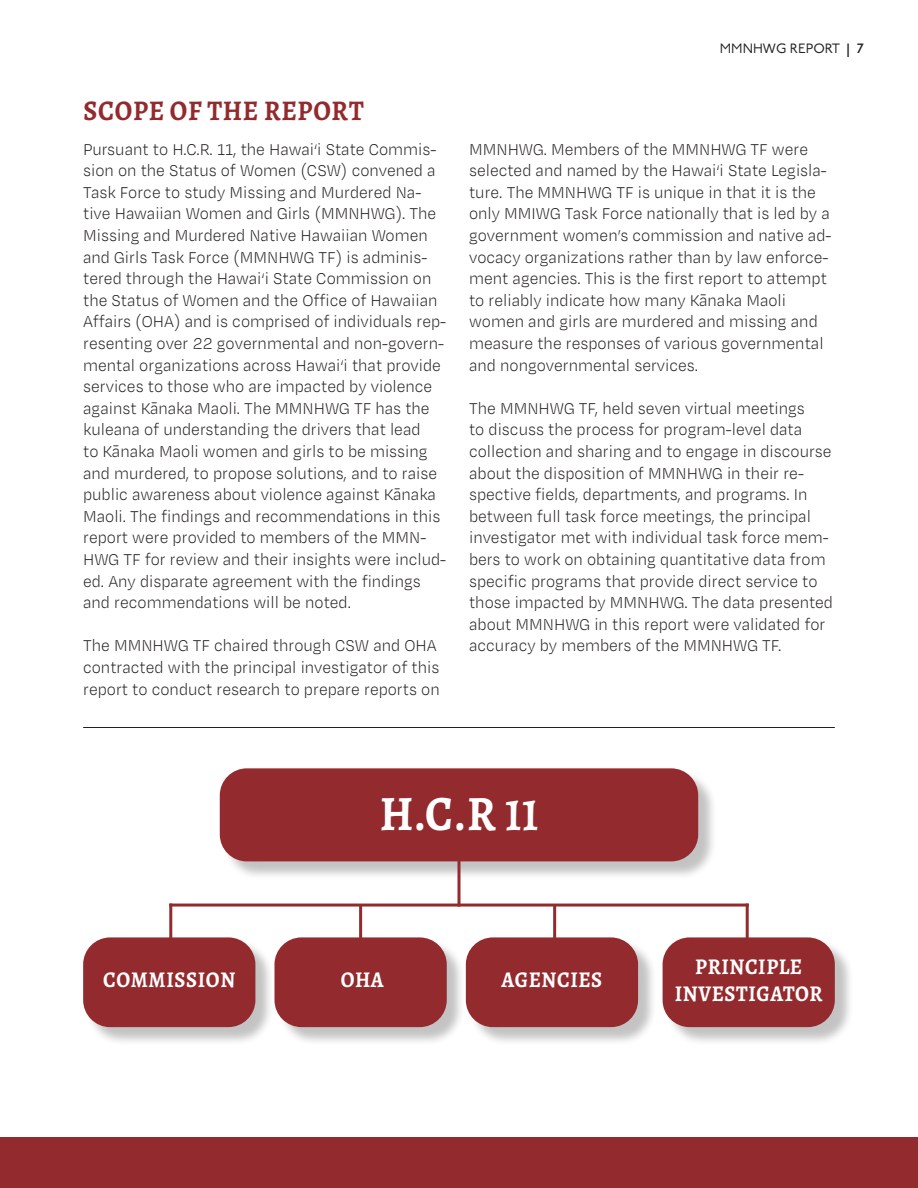
<style>
.page{position:relative;width:918px;height:1188px;background:#fff}
.page>*{position:absolute;margin:0;border:0;box-sizing:border-box;transform-origin:0 0}
.t1{font:700 49.5px "Alegreya SC";color:#fff;scale:.91 1}
.t2{font:700 28.5px "Alegreya SC";letter-spacing:.03em;color:#932a2d;scale:.91 1}
.t3{font:700 22.5px "Alegreya SC";letter-spacing:.03em;color:#fff;scale:.91 1}
.Body_Paragraph{font:300 18px/21.6px "Degular Text";color:#231f20;scale:.91 1}
.t4{font:13.5px "P22 Underground";color:#231f20}
.s1{font-weight:500}
</style>
<div class="page">
<div style="left:0;top:1137px;width:918px;height:51px;background:#932a2d"></div>
<div style="left:222px;top:771px;width:495px;height:109px;background:#231f20;opacity:.27"></div>
<div style="left:220px;top:768px;width:478px;height:93px;background:#932a2d;border-radius:27px"></div>
<div style="left:85px;top:940px;width:189px;height:106px;background:#231f20;opacity:.27"></div>
<div style="left:83px;top:937px;width:172px;height:90px;background:#932a2d;border-radius:27px"></div>
<div style="left:277px;top:940px;width:189px;height:106px;background:#231f20;opacity:.27"></div>
<div style="left:274px;top:937px;width:173px;height:90px;background:#932a2d;border-radius:27px"></div>
<div style="left:468px;top:940px;width:189px;height:106px;background:#231f20;opacity:.27"></div>
<div style="left:466px;top:937px;width:172px;height:90px;background:#932a2d;border-radius:27px"></div>
<div style="left:665px;top:940px;width:189px;height:106px;background:#231f20;opacity:.27"></div>
<div style="left:663px;top:937px;width:172px;height:90px;background:#932a2d;border-radius:27px"></div>
<hr style="left:169px;top:904px;width:580px;height:3px;background:#932a2d">
<hr style="left:83px;top:727px;width:752px;height:1px;background:#231f20">
<hr style="left:169px;top:904px;width:3px;height:36px;background:#932a2d">
<hr style="left:359px;top:905px;width:3px;height:37px;background:#932a2d">
<hr style="left:553px;top:905px;width:3px;height:37px;background:#932a2d">
<hr style="left:746px;top:904px;width:3px;height:36px;background:#932a2d">
<hr style="left:458px;top:858px;width:2px;height:49px;background:#932a2d">
<p class="t2" style="left:83px;top:89px;width:310px">SCOPE OF THE REPORT</p>
<p class="Body_Paragraph" style="left:83px;top:138px;width:400px">Pursuant to H.C.R. 11, the Hawai‘i State Commis&shy;sion on the Status of Women (CSW) convened a Task Force to study Missing and Murdered Na&shy;tive Hawaiian Women and Girls (MMNHWG). The Missing and Murdered Native Hawaiian Women and Girls Task Force (MMNHWG TF) is adminis&shy;tered through the Hawai‘i State Commission on the Status of Women and the Office of Hawaiian Affairs (OHA) and is comprised of individuals rep&shy;resenting over 22 governmental and non-govern&shy;mental organizations across Hawai‘i that provide services to those who are impacted by violence against Kānaka Maoli. The MMNHWG TF has the kuleana of understanding the drivers that lead<br>to Kānaka Maoli women and girls to be missing and murdered, to propose solutions, and to raise public awareness about violence against Kānaka Maoli. The findings and recommendations in this report were provided to members of the MMN-HWG TF for review and their insights were includ&shy;ed. Any disparate agreement with the findings and recommendations will be noted.</p>
<p class="Body_Paragraph" style="left:83px;top:634px;width:393px">The MMNHWG TF chaired through CSW and OHA contracted with the principal investigator of this report to conduct research to prepare reports on</p>
<p class="t4" style="left:720px;top:41px;width:146px">MMNHWG REPORT <span class="s1">| 7</span></p>
<p class="Body_Paragraph" style="left:469px;top:138px;width:400px">MMNHWG. Members of the MMNHWG TF were selected and named by the Hawai‘i State Legisla&shy;ture. The MMNHWG TF is unique in that it is the only MMIWG Task Force nationally that is led by a government women’s commission and native ad&shy;vocacy organizations rather than by law enforce&shy;ment agencies. This is the first report to attempt to reliably indicate how many Kānaka Maoli women and girls are murdered and missing and measure the responses of various governmental and nongovernmental services.</p>
<p class="Body_Paragraph" style="left:469px;top:397px;width:401px">The MMNHWG TF, held seven virtual meetings<br>to discuss the process for program-level data collection and sharing and to engage in discourse about the disposition of MMNHWG in their re&shy;spective fields, departments, and programs. In between full task force meetings, the principal investigator met with individual task force mem&shy;bers to work on obtaining quantitative data from specific programs that provide direct service to those impacted by MMNHWG. The data presented about MMNHWG in this report were validated for accuracy by members of the MMNHWG TF.</p>
<p class="t1" style="left:380px;top:778px;width:176px">H.C.R 11</p>
<p class="t3" style="left:103px;top:963px;width:147px">COMMISSION</p>
<p class="t3" style="left:341px;top:963px;width:49px">OHA</p>
<p class="t3" style="left:502px;top:963px;width:112px">AGENCIES</p>
<p class="t3" style="left:695px;top:950px;width:119px">PRINCIPLE</p>
<p class="t3" style="left:675px;top:977px;width:164px">INVESTIGATOR</p>
</div>
